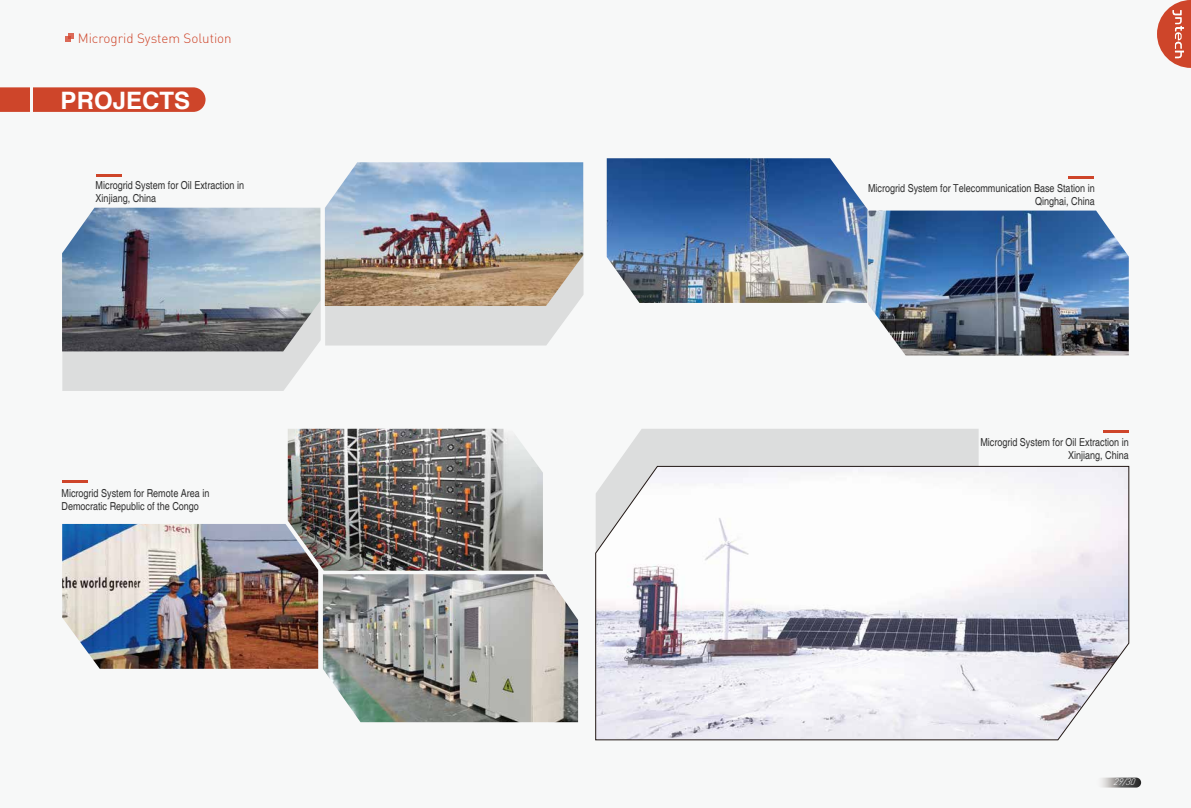
<style>
.page{position:relative;width:1191px;height:808px;background:#f7f8f8}
.page>*{position:absolute;margin:0;border:0;box-sizing:border-box;transform-origin:0 0}
.t1{font:700 24px "Helvetica";color:#fff}
.t2{font:300 13.3px "DIN";color:#ce452a}
.t3{font:condensed 11px/13px "Helvetica";color:#303030}
.t4{font:italic 300 9.4px "DIN";color:#fff}
</style>
<div class="page">
<svg style="left:62px;top:207px;width:513px;height:184px"></svg>
<div style="left:615px;top:429px;width:363px;height:37px;background:#dcdddd"></div>
<svg style="left:0;top:87px;width:205px;height:25px;background:#cf4a30"></svg>
<img style="left:62px;top:208px;width:258px;height:143px">
<img style="left:325px;top:162px;width:258px;height:144px">
<img style="left:62px;top:524px;width:256px;height:145px">
<img style="left:288px;top:429px;width:255px;height:142px">
<img style="left:323px;top:574px;width:255px;height:148px">
<hr style="left:30px;top:87px;width:3px;height:25px;background:#f7f8f8">
<img style="left:868px;top:211px;width:260px;height:145px">
<img style="left:607px;top:158px;width:260px;height:145px">
<svg style="left:595px;top:466px;width:534px;height:274px"></svg>
<hr style="left:62px;top:480px;width:26px;height:2px;background:#ce452a">
<hr style="left:96px;top:174px;width:26px;height:2px;background:#ce452a">
<hr style="left:1068px;top:176px;width:26px;height:2px;background:#ce452a">
<hr style="left:1103px;top:430px;width:25px;height:2px;background:#ce452a">
<svg style="left:65px;top:33px;width:9px;height:9px"></svg>
<svg style="left:1157px;top:0;width:34px;height:68px"></svg>
<svg style="left:1096px;top:777px;width:45px;height:10px"></svg>
<p class="t2" style="left:78px;top:30px;width:155px">Microgrid System Solution</p>
<h1 class="t1" style="left:61px;top:85px;width:131px">PROJECTS</h1>
<p class="t3" style="left:96px;top:179px;width:150px">Microgrid System for Oil Extraction in<br>Xinjiang, China</p>
<p class="t3" style="left:62px;top:486px;width:149px">Microgrid System for Remote Area in<br>Democratic Republic of the Congo</p>
<p class="t3" style="left:868px;top:182px;width:228px;text-align:right">Microgrid System for Telecommunication Base Station in<br>Qinghai, China</p>
<p class="t3" style="left:980px;top:435px;width:150px;text-align:right">Microgrid System for Oil Extraction in<br>Xinjiang, China</p>
<p class="t4" style="left:1113px;top:776px;width:25px">29/30</p>
</div>
